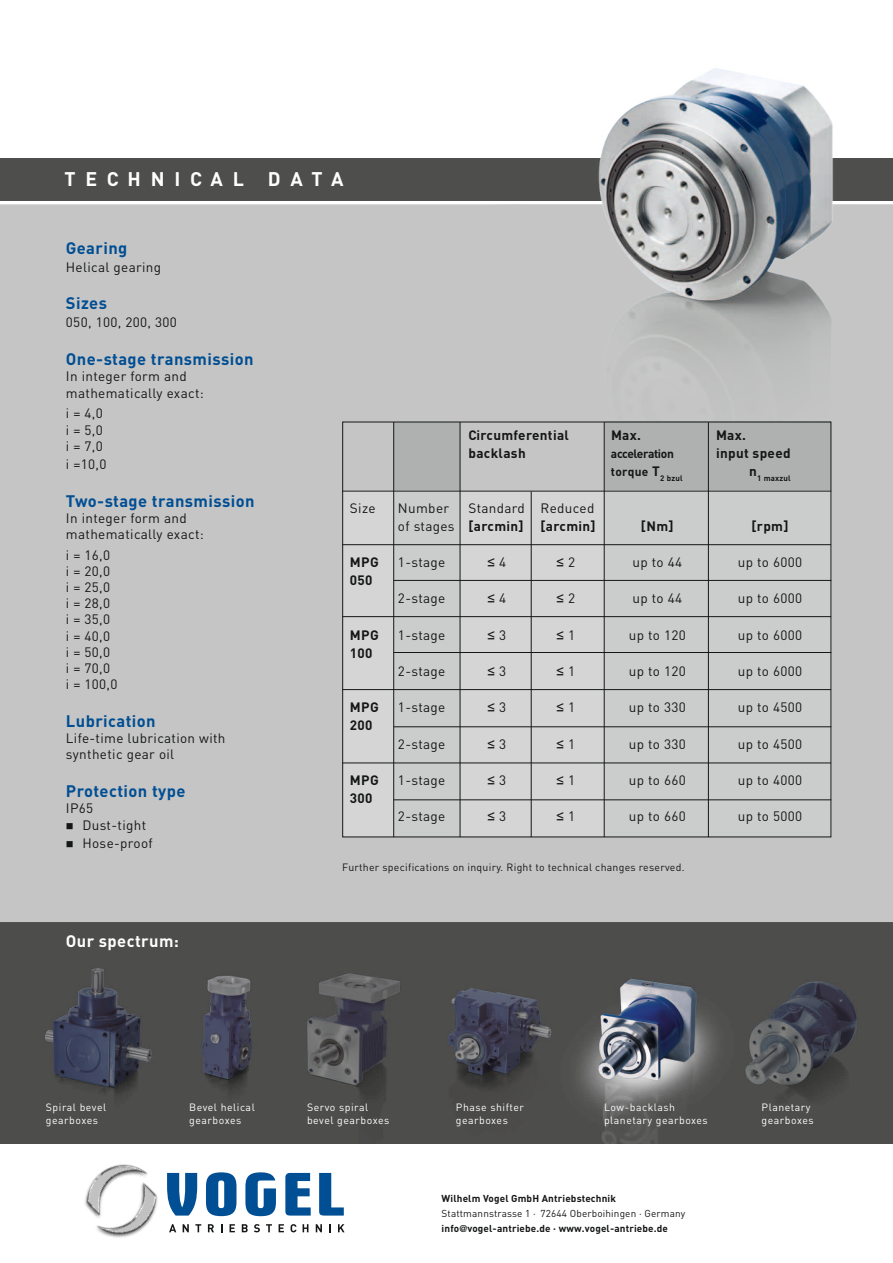
<style>
.page{position:relative;width:893px;height:1263px;background:#fff}
.page>*{position:absolute;margin:0;border:0;box-sizing:border-box;transform-origin:0 0}
.t1{font:700 19.5px "DIN";letter-spacing:.5em;color:#fff}
.t2{font:700 16.5px "DIN";letter-spacing:.025em;color:#004e93}
.t3{font:700 16.5px "DIN";letter-spacing:.025em;color:#fff}
.t4{font:13.5px/16.2px "DIN";letter-spacing:.025em;color:#151616}
.t5{font:700 13.5px "DIN";letter-spacing:.025em;color:#151616}
.t6{font:13.5px "Arial";color:#151616}
.t7{font:700 12px "DIN";letter-spacing:-.03em;color:#151616}
.t8{font:10.5px/12.6px "DIN";letter-spacing:.05em;color:#fff}
.t9{font:10.5px "DIN";letter-spacing:.025em;color:#151616}
.t10{font:9.9px/15px "DIN";letter-spacing:.015em;color:#151616}
.t11{font:700 9.9px "DIN";letter-spacing:.015em;color:#151616}
.t12{font:700 7.8px "DIN";letter-spacing:.025em;color:#151616}
.s1{font-size:13.5px}
.s2{font-weight:700}
.s3{font-family:"DIN"}
.s4{font-family:"Frutiger";font-weight:700;font-stretch:condensed}
</style>
<div class="page">
<img style="left:0;top:922px;width:893px;height:221px">
<div style="left:0;top:204px;width:893px;height:718px;background:#c5c5c5"></div>
<div style="left:0;top:159px;width:893px;height:42px;background:#4e4e4d"></div>
<img style="left:574px;top:68px;width:307px;height:353px">
<div style="left:605px;top:422px;width:225px;height:415px;background:#afb0b0"></div>
<div style="left:394px;top:422px;width:66px;height:414px;background:#afb0b0"></div>
<div style="left:343px;top:491px;width:488px;height:346px;background:#cbcccc"></div>
<hr style="left:342px;top:491px;width:489px;height:1px;background:#151616">
<hr style="left:342px;top:544px;width:489px;height:1px;background:#151616">
<hr style="left:394px;top:580px;width:437px;height:1px;background:#151616">
<hr style="left:342px;top:616px;width:489px;height:1px;background:#151616">
<hr style="left:342px;top:689px;width:489px;height:1px;background:#151616">
<hr style="left:394px;top:652px;width:437px;height:1px;background:#151616">
<hr style="left:394px;top:726px;width:437px;height:1px;background:#151616">
<hr style="left:393px;top:422px;width:1px;height:415px;background:#151616">
<hr style="left:460px;top:422px;width:1px;height:415px;background:#151616">
<hr style="left:604px;top:422px;width:1px;height:415px;background:#151616">
<hr style="left:531px;top:491px;width:1px;height:346px;background:#151616">
<hr style="left:708px;top:422px;width:1px;height:415px;background:#151616">
<hr style="left:342px;top:762px;width:489px;height:1px;background:#151616">
<hr style="left:394px;top:799px;width:437px;height:1px;background:#151616">
<img style="left:59px;top:1140px;width:123px;height:98px">
<svg style="left:169px;top:1224px;width:7px;height:8px"></svg>
<svg style="left:183px;top:1224px;width:6px;height:8px"></svg>
<svg style="left:195px;top:1224px;width:6px;height:8px"></svg>
<svg style="left:208px;top:1224px;width:6px;height:8px"></svg>
<svg style="left:230px;top:1224px;width:5px;height:8px"></svg>
<svg style="left:242px;top:1224px;width:6px;height:8px"></svg>
<svg style="left:254px;top:1224px;width:6px;height:8px"></svg>
<svg style="left:266px;top:1224px;width:6px;height:8px"></svg>
<svg style="left:279px;top:1224px;width:5px;height:8px"></svg>
<svg style="left:291px;top:1224px;width:5px;height:8px"></svg>
<svg style="left:303px;top:1224px;width:5px;height:8px"></svg>
<svg style="left:316px;top:1224px;width:6px;height:8px"></svg>
<svg style="left:329px;top:1224px;width:2px;height:8px"></svg>
<svg style="left:338px;top:1224px;width:7px;height:8px"></svg>
<svg style="left:206px;top:1172px;width:30px;height:44px"></svg>
<svg style="left:167px;top:1173px;width:30px;height:42px"></svg>
<svg style="left:319px;top:1173px;width:25px;height:42px"></svg>
<svg style="left:285px;top:1173px;width:26px;height:43px"></svg>
<svg style="left:245px;top:1172px;width:31px;height:44px"></svg>
<h1 class="t1" style="left:64px;top:166px;width:82px">Te chn</h1>
<h1 class="t1" style="left:174px;top:166px;width:54px">ical</h1>
<h1 class="t1" style="left:268px;top:166px;width:40px">D at</h1>
<h1 class="t1" style="left:331px;top:166px;width:14px">A</h1>
<p class="t2" style="left:66px;top:237px;width:63px">Gearing</p>
<p class="t4" style="left:66px;top:258px;width:97px">Helical gearing</p>
<p class="t2" style="left:66px;top:293px;width:43px">Sizes</p>
<p class="t4" style="left:66px;top:314px;width:113px">050, 100, 200, 300</p>
<p class="t2" style="left:66px;top:348px;width:189px">One-stage transmission</p>
<p class="t4" style="left:66px;top:368px;width:140px">In integer form and mathematically exact:</p>
<p class="t4" style="left:66px;top:405px;width:38px;text-align:justify">i = 4,0 i = 5,0 i = 7,0</p>
<p class="t4" style="left:66px;top:455px;width:42px">i =10,0</p>
<p class="t2" style="left:66px;top:490px;width:190px">Two-stage transmission</p>
<p class="t4" style="left:66px;top:509px;width:140px">In integer form and mathematically exact:</p>
<p class="t4" style="left:66px;top:546px;width:53px">i = 16,0<br>i = 20,0<br>i = 25,0<br>i = 28,0<br>i = 35,0<br>i = 40,0<br>i = 50,0<br>i = 70,0<br>i = 100,0</p>
<p class="t2" style="left:66px;top:710px;width:91px">Lubrication</p>
<p class="t4" style="left:66px;top:730px;width:161px">Life-time lubrication with synthetic gear oil</p>
<p class="t2" style="left:66px;top:780px;width:121px">Protection type</p>
<p class="t4" style="left:66px;top:800px;width:29px">IP65</p>
<p class="t4" style="left:66px;top:816px;width:82px">■ Dust-tight</p>
<p class="t4" style="left:66px;top:834px;width:88px">■ Hose-proof</p>
<p class="t3" style="left:66px;top:931px;width:115px">Our spectrum:</p>
<p class="t5" style="left:468px;top:426px;width:102px">Circumferential</p>
<p class="t5" style="left:611px;top:426px;width:32px">Max.</p>
<p class="t5" style="left:716px;top:426px;width:32px">Max.</p>
<p class="t5" style="left:468px;top:444px;width:59px">backlash</p>
<p class="t7" style="left:611px;top:446px;width:64px">acceleration</p>
<p class="t5" style="left:716px;top:444px;width:76px">input speed</p>
<p class="t7" style="left:611px;top:464px;width:73px">torque <span class="s1">T</span><sub>2</sub> <sub>bzul</sub></p>
<p class="t12" style="left:749px;top:473px;width:43px"><sup>n</sup>1 maxzul</p>
<p class="t4" style="left:350px;top:499px;width:27px">Size</p>
<p class="t4" style="left:398px;top:499px;width:53px">Number</p>
<p class="t4" style="left:398px;top:498px;width:199px;line-height:18.1px;text-align:right">Standard Reduced<br>of stages <span class="s2">[arcmin] [arcmin]</span></p>
<p class="t5" style="left:641px;top:517px;width:34px">[Nm]</p>
<p class="t5" style="left:751px;top:517px;width:39px">[rpm]</p>
<p class="t5" style="left:350px;top:553px;width:30px">MPG</p>
<p class="t4" style="left:398px;top:554px;width:49px">1-stage</p>
<p class="t6" style="left:487px;top:553px;width:20px">≤ <span class="s3">4</span></p>
<p class="t6" style="left:556px;top:553px;width:20px">≤ <span class="s3">2</span></p>
<p class="t4" style="left:632px;top:554px;width:51px">up to 44</p>
<p class="t4" style="left:738px;top:554px;width:66px">up to 6000</p>
<p class="t5" style="left:350px;top:572px;width:24px">050</p>
<p class="t4" style="left:398px;top:590px;width:49px">2-stage</p>
<p class="t6" style="left:487px;top:590px;width:20px">≤ <span class="s3">4</span></p>
<p class="t6" style="left:556px;top:590px;width:20px">≤ <span class="s3">2</span></p>
<p class="t4" style="left:632px;top:590px;width:51px">up to 44</p>
<p class="t4" style="left:738px;top:590px;width:66px">up to 6000</p>
<p class="t5" style="left:350px;top:626px;width:30px">MPG</p>
<p class="t4" style="left:398px;top:626px;width:49px">1-stage</p>
<p class="t6" style="left:487px;top:626px;width:20px">≤ <span class="s3">3</span></p>
<p class="t6" style="left:556px;top:626px;width:20px">≤ <span class="s3">1</span></p>
<p class="t4" style="left:629px;top:626px;width:59px">up to 120</p>
<p class="t4" style="left:738px;top:626px;width:66px">up to 6000</p>
<p class="t5" style="left:350px;top:644px;width:24px">100</p>
<p class="t4" style="left:398px;top:663px;width:49px">2-stage</p>
<p class="t6" style="left:487px;top:662px;width:20px">≤ <span class="s3">3</span></p>
<p class="t6" style="left:556px;top:662px;width:20px">≤ <span class="s3">1</span></p>
<p class="t4" style="left:629px;top:663px;width:59px">up to 120</p>
<p class="t4" style="left:738px;top:663px;width:66px">up to 6000</p>
<p class="t5" style="left:350px;top:699px;width:30px">MPG</p>
<p class="t4" style="left:398px;top:699px;width:49px">1-stage</p>
<p class="t6" style="left:487px;top:699px;width:20px">≤ <span class="s3">3</span></p>
<p class="t6" style="left:556px;top:699px;width:20px">≤ <span class="s3">1</span></p>
<p class="t4" style="left:629px;top:699px;width:59px">up to 330</p>
<p class="t4" style="left:738px;top:699px;width:66px">up to 4500</p>
<p class="t5" style="left:350px;top:717px;width:24px">200</p>
<p class="t4" style="left:398px;top:735px;width:49px">2-stage</p>
<p class="t6" style="left:487px;top:735px;width:20px">≤ <span class="s3">3</span></p>
<p class="t6" style="left:556px;top:735px;width:20px">≤ <span class="s3">1</span></p>
<p class="t4" style="left:629px;top:735px;width:59px">up to 330</p>
<p class="t4" style="left:738px;top:735px;width:66px">up to 4500</p>
<p class="t5" style="left:350px;top:771px;width:30px">MPG</p>
<p class="t4" style="left:398px;top:771px;width:49px">1-stage</p>
<p class="t6" style="left:487px;top:771px;width:20px">≤ <span class="s3">3</span></p>
<p class="t6" style="left:556px;top:771px;width:20px">≤ <span class="s3">1</span></p>
<p class="t4" style="left:629px;top:771px;width:59px">up to 660</p>
<p class="t4" style="left:738px;top:771px;width:66px">up to 4000</p>
<p class="t5" style="left:350px;top:789px;width:24px">300</p>
<p class="t4" style="left:398px;top:808px;width:49px">2-stage</p>
<p class="t6" style="left:487px;top:808px;width:20px">≤ <span class="s3">3</span></p>
<p class="t6" style="left:556px;top:808px;width:20px">≤ <span class="s3">1</span></p>
<p class="t4" style="left:629px;top:808px;width:59px">up to 660</p>
<p class="t4" style="left:738px;top:808px;width:66px">up to 5000</p>
<p class="t9" style="left:342px;top:860px;width:344px">Further specifications on inquiry. Right to technical changes reserved.</p>
<p class="t8" style="left:46px;top:1100px;width:62px">Spiral bevel gearboxes</p>
<p class="t8" style="left:307px;top:1100px;width:84px">Servo spiral bevel gearboxes</p>
<p class="t8" style="left:456px;top:1100px;width:70px">Phase shifter gearboxes</p>
<p class="t8" style="left:189px;top:1100px;width:67px">Bevel helical gearboxes</p>
<p class="t8" style="left:762px;top:1100px;width:54px">Planetary gearboxes</p>
<p class="t8" style="left:604px;top:1100px;width:105px">Low-backlash planetary gearboxes</p>
<p class="t11" style="left:442px;top:1192px;width:176px">Wilhelm Vogel GmbH Antriebstechnik</p>
<p class="t10" style="left:442px;top:1206px;width:245px">Stattmannstrasse 1 · 72644 Oberboihingen · Germany <span class="s2">info</span><span class="s4">@</span><span class="s2">vogel-antriebe.de · www.vogel-antriebe.de</span></p>
</div>
